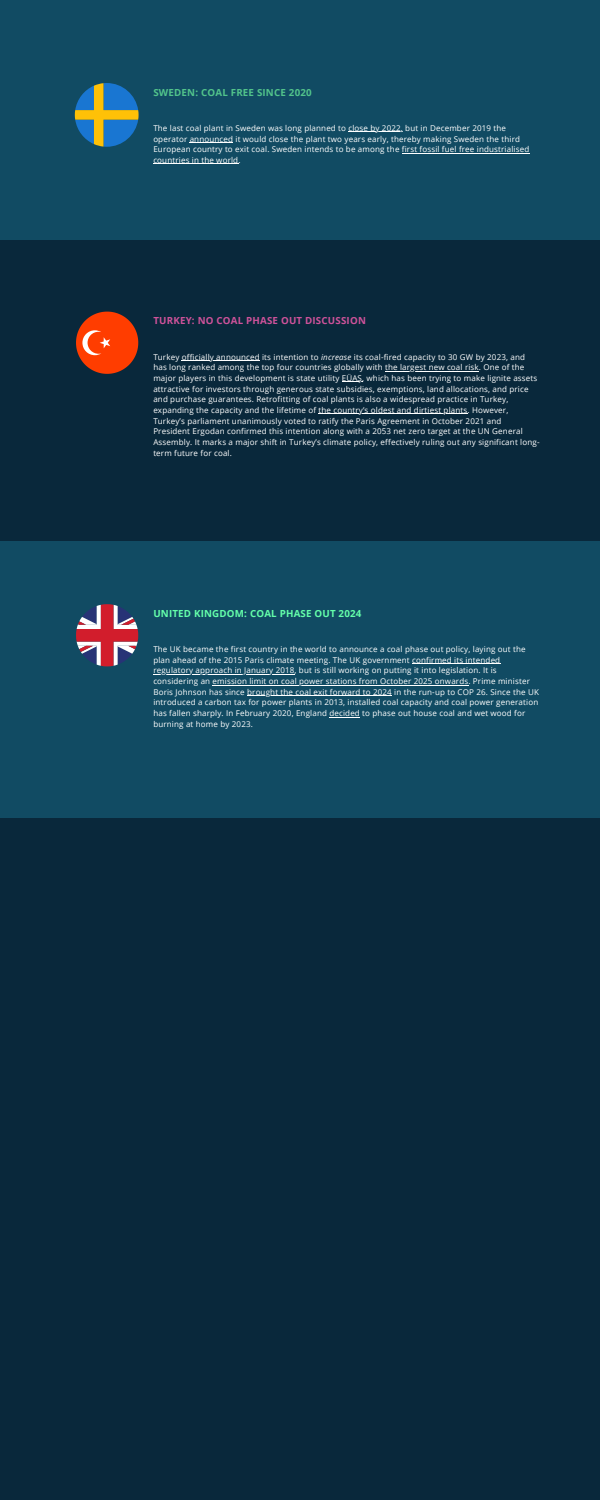
<style>
.page{position:relative;width:600px;height:1500px;background:#09283b}
.page>*{position:absolute;margin:0;border:0;box-sizing:border-box;transform-origin:0 0}
.t1{font:700 9.8px "Open Sans";letter-spacing:.02em;color:#cf529a}
.t2{font:700 9.8px "Open Sans";letter-spacing:.02em;color:#64ffaa}
.t3{font:700 9.8px "Open Sans";letter-spacing:.02em;color:#52c48b}
.t4{font:8px/10.7px "Open Sans";letter-spacing:.02em;color:#fff}
.s1{font-style:italic}
</style>
<div class="page">
<div style="left:0;top:0;width:600px;height:239px;background:#114b63"></div>
<div style="left:0;top:541px;width:600px;height:277px;background:#114b63"></div>
<svg style="left:75px;top:83px;width:64px;height:64px"></svg>
<svg style="left:76px;top:312px;width:62px;height:62px"></svg>
<svg style="left:76px;top:604px;width:62px;height:62px"></svg>
<hr style="left:412px;top:663px;width:88px;height:1px;background:#fff">
<hr style="left:153px;top:674px;width:142px;height:1px;background:#fff">
<hr style="left:213px;top:685px;width:220px;height:1px;background:#fff">
<hr style="left:433px;top:685px;width:35px;height:1px;background:#fff">
<hr style="left:247px;top:695px;width:145px;height:1px;background:#fff">
<hr style="left:329px;top:717px;width:31px;height:1px;background:#fff">
<hr style="left:182px;top:360px;width:78px;height:1px;background:#fff">
<hr style="left:385px;top:371px;width:94px;height:1px;background:#fff">
<hr style="left:318px;top:414px;width:150px;height:1px;background:#fff">
<hr style="left:348px;top:132px;width:55px;height:1px;background:#fff">
<hr style="left:190px;top:142px;width:43px;height:1px;background:#fff">
<hr style="left:402px;top:153px;width:127px;height:1px;background:#fff">
<hr style="left:153px;top:164px;width:85px;height:1px;background:#fff">
<p class="t3" style="left:153px;top:85px;width:160px">SWEDEN: COAL FREE SINCE 2020</p>
<p class="t4" style="left:153px;top:123px;width:377px">The last coal plant in Sweden was long planned to close by 2022, but in December 2019 the operator announced it would close the plant two years early, thereby making Sweden the third European country to exit coal. Sweden intends to be among the first fossil fuel free industrialised countries in the world.</p>
<p class="t1" style="left:153px;top:314px;width:214px">TURKEY: NO COAL PHASE OUT DISCUSSION</p>
<p class="t4" style="left:153px;top:351px;width:388px">Turkey officially announced its intention to <span class="s1">increase</span> its coal-fired capacity to 30 GW by 2023, and has long ranked among the top four countries globally with the largest new coal risk. One of the major players in this development is state utility EÜAŞ, which has been trying to make lignite assets attractive for investors through generous state subsidies, exemptions, land allocations, and price and purchase guarantees. Retrofitting of coal plants is also a widespread practice in Turkey, expanding the capacity and the lifetime of the country’s oldest and dirtiest plants. However, Turkey’s parliament unanimously voted to ratify the Paris Agreement in October 2021 and President Ergodan confirmed this intention along with a 2053 net zero target at the UN General Assembly. It marks a major shift in Turkey’s climate policy, effectively ruling out any significant long&shy;term future for coal.</p>
<p class="t2" style="left:153px;top:606px;width:210px">UNITED KINGDOM: COAL PHASE OUT 2024</p>
<p class="t4" style="left:153px;top:644px;width:387px">The UK became the first country in the world to announce a coal phase out policy, laying out the plan ahead of the 2015 Paris climate meeting. The UK government confirmed its intended regulatory approach in January 2018, but is still working on putting it into legislation. It is considering an emission limit on coal power stations from October 2025 onwards. Prime minister Boris Johnson has since brought the coal exit forward to 2024 in the run-up to COP 26. Since the UK introduced a carbon tax for power plants in 2013, installed coal capacity and coal power generation has fallen sharply. In February 2020, England decided to phase out house coal and wet wood for burning at home by 2023.</p>
</div>
